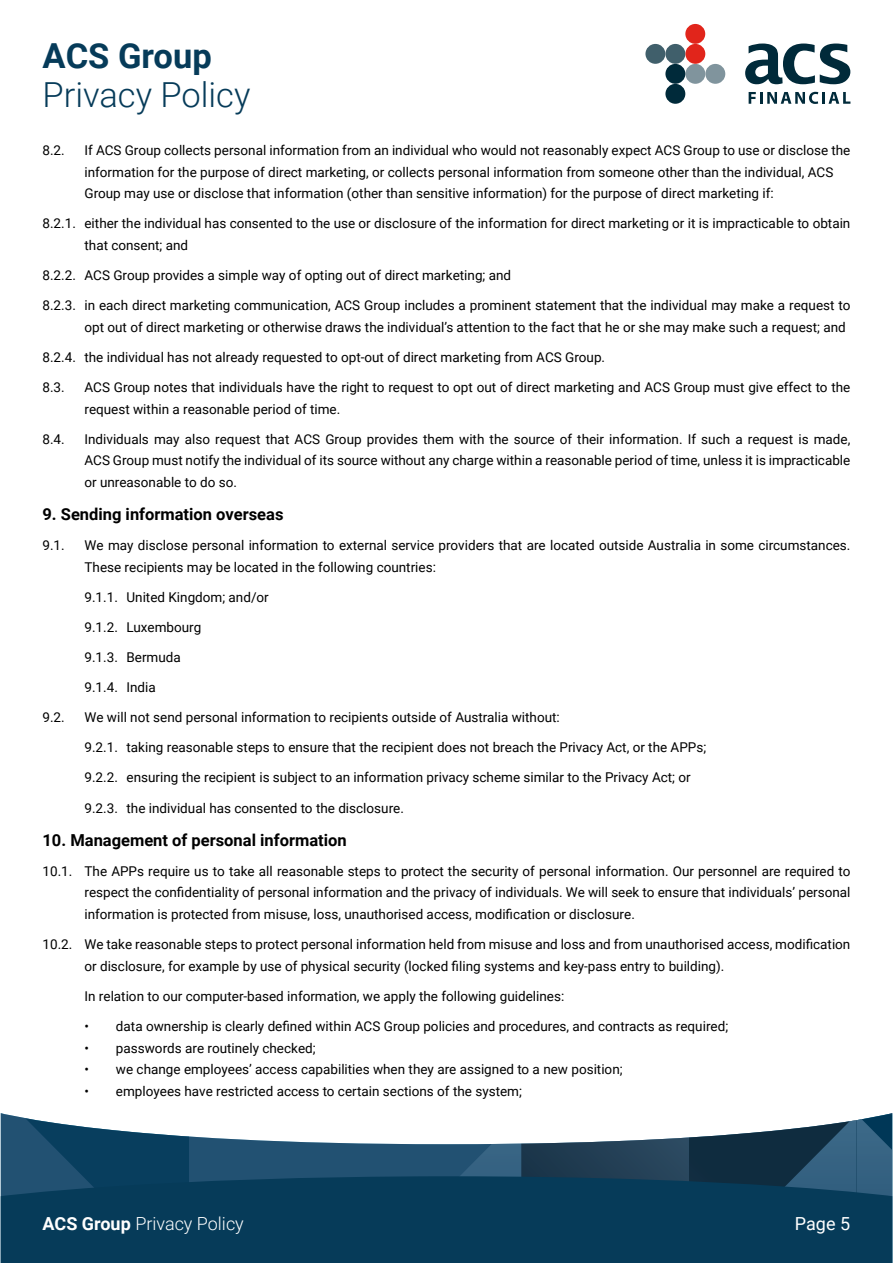
<style>
.page{position:relative;width:893px;height:1263px;background:#fff}
.page>*{position:absolute;margin:0;border:0;box-sizing:border-box;transform-origin:0 0}
.t1{font:300 34.5px "Roboto";color:#063b59}
.t2{font:700 34.5px "Roboto";color:#063b59}
.t3{font:300 18px "Roboto";color:#fff}
.t4{font:18px "Roboto";color:#fff}
.t5{font:700 16.5px "Roboto";color:#000}
.t6{font:13.5px/21.6px "Roboto";color:#000}
.s1{font-weight:700}
</style>
<div class="page">
<svg style="left:21px;top:1113px;width:871px;height:63px"></svg>
<div style="left:1px;top:1176px;width:891px;height:87px;background:#063b59"></div>
<div style="left:685px;top:64px;width:20px;height:20px;background:#80949d;border-radius:50%"></div>
<div style="left:705px;top:64px;width:20px;height:20px;background:#80949d;border-radius:50%"></div>
<div style="left:665px;top:44px;width:20px;height:20px;background:#405f6b;border-radius:50%"></div>
<div style="left:665px;top:64px;width:20px;height:20px;background:#002a3a;border-radius:50%"></div>
<div style="left:665px;top:84px;width:20px;height:20px;background:#002a3a;border-radius:50%"></div>
<div style="left:645px;top:44px;width:20px;height:20px;background:#405f6b;border-radius:50%"></div>
<div style="left:685px;top:44px;width:20px;height:20px;background:#e1251b;border-radius:50%"></div>
<div style="left:685px;top:24px;width:20px;height:20px;background:#e1251b;border-radius:50%"></div>
<svg style="left:745px;top:44px;width:105px;height:40px"></svg>
<svg style="left:749px;top:92px;width:101px;height:12px"></svg>
<h1 class="t2" style="left:43px;top:32px;width:171px">ACS Group</h1>
<h1 class="t1" style="left:43px;top:70px;width:209px">Privacy Policy</h1>
<p class="t6" style="left:43px;top:139px;width:24px">8.2.</p>
<p class="t6" style="left:84px;top:139px;width:767px">If ACS Group collects personal information from an individual who would not reasonably expect ACS Group to use or disclose the information for the purpose of direct marketing, or collects personal information from someone other than the individual, ACS<br>Group may use or disclose that information (other than sensitive information) for the purpose of direct marketing if:</p>
<p class="t6" style="left:84px;top:212px;width:767px;text-indent:-42px">8.2.1. either the individual has consented to the use or disclosure of the information for direct marketing or it is impracticable to obtain that consent; and</p>
<p class="t6" style="left:42px;top:264px;width:470px">8.2.2. ACS Group provides a simple way of opting out of direct marketing; and</p>
<p class="t6" style="left:84px;top:294px;width:767px;text-indent:-42px">8.2.3. in each direct marketing communication, ACS Group includes a prominent statement that the individual may make a request to opt out of direct marketing or otherwise draws the individual’s attention to the fact that he or she may make such a request; and</p>
<p class="t6" style="left:42px;top:346px;width:564px">8.2.4. the individual has not already requested to opt‐out of direct marketing from ACS Group.</p>
<p class="t6" style="left:42px;top:376px;width:24px">8.3.</p>
<p class="t6" style="left:84px;top:376px;width:767px">ACS Group notes that individuals have the right to request to opt out of direct marketing and ACS Group must give effect to the request within a reasonable period of time.</p>
<p class="t6" style="left:42px;top:428px;width:24px">8.4.</p>
<p class="t6" style="left:84px;top:428px;width:767px;text-align:justify">Individuals may also request that ACS Group provides them with the source of their information. If such a request is made, ACS Group must notify the individual of its source without any charge within a reasonable period of time, unless it is impracticable or unreasonable to do so.</p>
<p class="t5" style="left:43px;top:502px;width:242px">9. Sending information overseas</p>
<p class="t6" style="left:43px;top:534px;width:24px">9.1.</p>
<p class="t6" style="left:85px;top:534px;width:767px">We may disclose personal information to external service providers that are located outside Australia in some circumstances.<br>These recipients may be located in the following countries:</p>
<p class="t6" style="left:85px;top:586px;width:186px">9.1.1. United Kingdom; and/or</p>
<p class="t6" style="left:85px;top:616px;width:118px">9.1.2. Luxembourg</p>
<p class="t6" style="left:85px;top:646px;width:98px">9.1.3. Bermuda</p>
<p class="t6" style="left:85px;top:676px;width:73px">9.1.4. India</p>
<p class="t6" style="left:43px;top:706px;width:24px">9.2.</p>
<p class="t6" style="left:85px;top:706px;width:477px">We will not send personal information to recipients outside of Australia without:</p>
<p class="t6" style="left:85px;top:736px;width:623px">9.2.1. taking reasonable steps to ensure that the recipient does not breach the Privacy Act, or the APPs;</p>
<p class="t6" style="left:85px;top:766px;width:608px">9.2.2. ensuring the recipient is subject to an information privacy scheme similar to the Privacy Act; or</p>
<p class="t6" style="left:85px;top:796px;width:321px">9.2.3. the individual has consented to the disclosure.</p>
<p class="t5" style="left:43px;top:828px;width:306px">10. Management of personal information</p>
<p class="t6" style="left:84px;top:860px;width:767px;text-align:justify;text-indent:-42px">10.1. The APPs require us to take all reasonable steps to protect the security of personal information. Our personnel are required to respect the confidentiality of personal information and the privacy of individuals. We will seek to ensure that individuals’ personal information is protected from misuse, loss, unauthorised access, modification or disclosure.</p>
<p class="t6" style="left:84px;top:933px;width:767px;text-indent:-42px">10.2. We take reasonable steps to protect personal information held from misuse and loss and from unauthorised access, modification or disclosure, for example by use of physical security (locked filing systems and key‐pass entry to building).</p>
<p class="t6" style="left:84px;top:985px;width:481px">In relation to our computer‐based information, we apply the following guidelines:</p>
<p class="t6" style="left:84px;top:1015px;width:645px">• data ownership is clearly defined within ACS Group policies and procedures, and contracts as required;</p>
<p class="t6" style="left:84px;top:1036px;width:233px">• passwords are routinely checked;</p>
<p class="t6" style="left:84px;top:1058px;width:540px">• we change employees’ access capabilities when they are assigned to a new position;</p>
<p class="t6" style="left:84px;top:1079px;width:439px">• employees have restricted access to certain sections of the system;</p>
<h2 class="t3" style="left:43px;top:1211px;width:203px"><span class="s1">ACS Group</span> Privacy Policy</h2>
<h2 class="t4" style="left:795px;top:1211px;width:57px">Page 5</h2>
</div>
